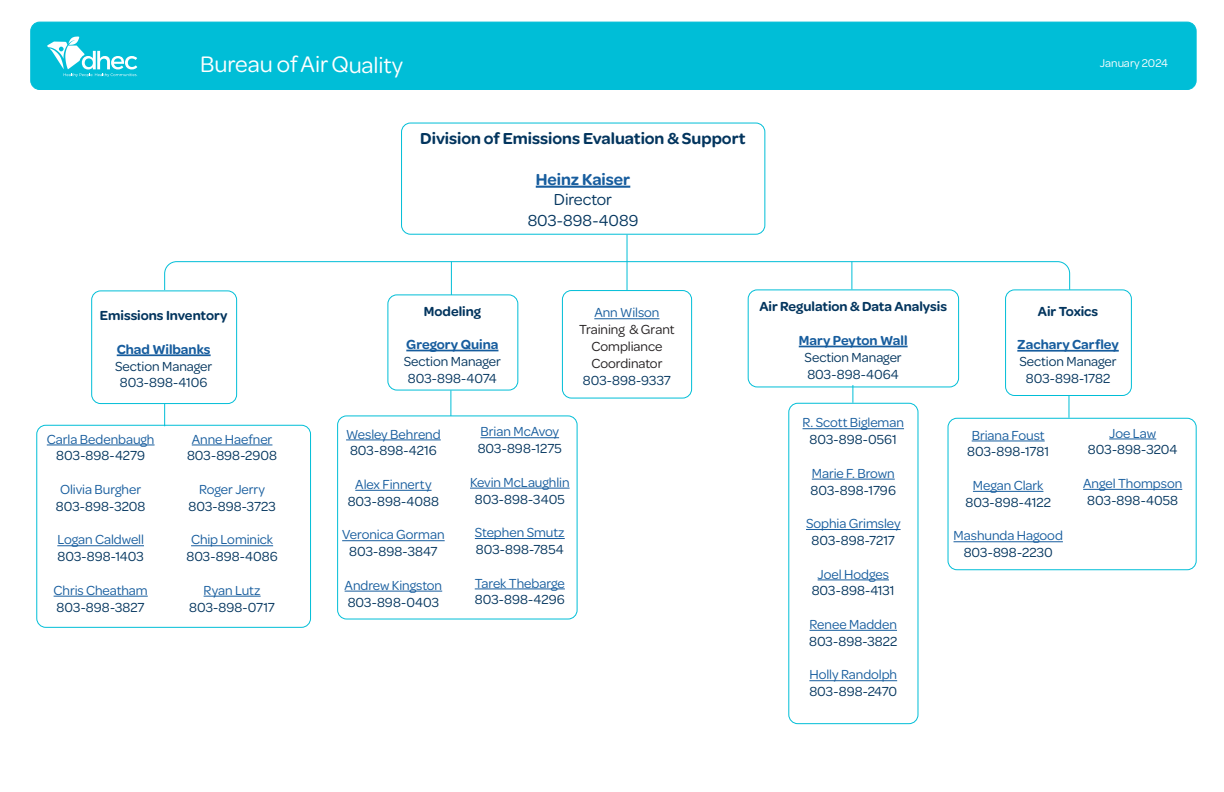
<style>
.page{position:relative;width:1224px;height:792px;background:#fff}
.page>*{position:absolute;margin:0;border:0;box-sizing:border-box;transform-origin:0 0}
.t1{font:24px "Omnes";letter-spacing:-.005em;color:#fff}
.Names_2{font:600 17px "Omnes";color:#03355e}
.Title_2{font:17px "Omnes";color:#03355e}
.Title_2-2{font:600 17px "Omnes";letter-spacing:-.005em;color:#175d9e}
.Title_2-3{font:14px "Omnes";color:#03355e}
.Title_2-4{font:14px "Omnes";letter-spacing:-.005em;color:#175d9e}
.Names_2-2{font:600 14px "Omnes";color:#03355e}
.Title_2-5{font:600 14px "Omnes";color:#175d9e}
.Title_2-6{font:14px/16.8px "Omnes";letter-spacing:-.005em;color:#231f20;text-align:center}
.t2{font:12px "Omnes";color:#fff}
</style>
<div class="page">
<div style="left:31px;top:22px;width:1165px;height:67px;background:#00bed7;border-radius:9px"></div>
<div style="left:30px;top:22px;width:1167px;height:68px;border:1px solid #00bed7;border-radius:9px"></div>
<svg style="left:47px;top:37px;width:91px;height:40px"></svg>
<hr style="left:451px;top:262px;width:1px;height:38px;background:#00bed7">
<hr style="left:536px;top:186px;width:94px;height:2px;background:#175d9e">
<div style="left:401px;top:123px;width:364px;height:112px;border:1px solid #00bed7;border-radius:9px"></div>
<div style="left:948px;top:418px;width:249px;height:152px;border:1px solid #00bed7;border-radius:9px"></div>
<hr style="left:117px;top:354px;width:94px;height:2px;background:#175d9e">
<div style="left:91px;top:290px;width:146px;height:114px;border:1px solid #00bed7;border-radius:9px"></div>
<hr style="left:406px;top:350px;width:92px;height:1px;background:#175d9e">
<div style="left:387px;top:294px;width:131px;height:97px;border:1px solid #00bed7;border-radius:9px"></div>
<svg style="left:450px;top:390px;width:1px;height:25px"></svg>
<div style="left:337px;top:415px;width:241px;height:205px;border:1px solid #00bed7;border-radius:9px"></div>
<hr style="left:1017px;top:350px;width:102px;height:2px;background:#175d9e">
<div style="left:1005px;top:289px;width:127px;height:107px;border:1px solid #00bed7;border-radius:9px"></div>
<svg style="left:1068px;top:395px;width:1px;height:23px"></svg>
<div style="left:36px;top:425px;width:275px;height:203px;border:1px solid #00bed7;border-radius:9px"></div>
<svg style="left:164px;top:404px;width:1px;height:22px"></svg>
<hr style="left:346px;top:439px;width:95px;height:1px;background:#175d9e">
<hr style="left:355px;top:490px;width:77px;height:1px;background:#175d9e">
<hr style="left:342px;top:540px;width:103px;height:1px;background:#175d9e">
<hr style="left:345px;top:591px;width:97px;height:1px;background:#175d9e">
<hr style="left:481px;top:437px;width:78px;height:1px;background:#175d9e">
<hr style="left:470px;top:488px;width:100px;height:1px;background:#175d9e">
<hr style="left:475px;top:538px;width:90px;height:1px;background:#175d9e">
<hr style="left:475px;top:588px;width:90px;height:1px;background:#175d9e">
<hr style="left:972px;top:440px;width:73px;height:1px;background:#175d9e">
<hr style="left:973px;top:491px;width:70px;height:1px;background:#175d9e">
<hr style="left:954px;top:541px;width:109px;height:1px;background:#175d9e">
<hr style="left:1109px;top:438px;width:47px;height:1px;background:#175d9e">
<hr style="left:1083px;top:489px;width:99px;height:1px;background:#175d9e">
<hr style="left:799px;top:346px;width:109px;height:1px;background:#175d9e">
<div style="left:748px;top:289px;width:211px;height:98px;border:1px solid #00bed7;border-radius:9px"></div>
<hr style="left:803px;top:428px;width:101px;height:1px;background:#175d9e">
<hr style="left:812px;top:479px;width:83px;height:1px;background:#175d9e">
<hr style="left:806px;top:529px;width:95px;height:1px;background:#175d9e">
<hr style="left:818px;top:579px;width:71px;height:1px;background:#175d9e">
<hr style="left:810px;top:630px;width:87px;height:1px;background:#175d9e">
<hr style="left:809px;top:680px;width:88px;height:1px;background:#175d9e">
<div style="left:788px;top:403px;width:130px;height:321px;border:1px solid #00bed7;border-radius:9px"></div>
<svg style="left:852px;top:385px;width:1px;height:18px"></svg>
<svg style="left:164px;top:261px;width:907px;height:30px"></svg>
<hr style="left:627px;top:235px;width:1px;height:55px;background:#00bed7">
<hr style="left:594px;top:318px;width:66px;height:1px;background:#175d9e">
<div style="left:562px;top:290px;width:130px;height:109px;border:1px solid #00bed7;border-radius:9px"></div>
<hr style="left:47px;top:444px;width:108px;height:1px;background:#175d9e">
<hr style="left:57px;top:545px;width:87px;height:1px;background:#175d9e">
<hr style="left:54px;top:596px;width:94px;height:1px;background:#175d9e">
<hr style="left:192px;top:444px;width:80px;height:1px;background:#175d9e">
<hr style="left:191px;top:545px;width:82px;height:1px;background:#175d9e">
<hr style="left:204px;top:596px;width:57px;height:1px;background:#175d9e">
<h1 class="t1" style="left:200px;top:48px;width:204px">Bureau of Air Quality</h1>
<p class="t2" style="left:1100px;top:55px;width:70px">January 2024</p>
<p class="Names_2-2" style="left:100px;top:306px;width:129px">Emissions Inventory</p>
<p class="Title_2-5" style="left:117px;top:340px;width:95px">Chad Wilbanks</p>
<p class="Title_2-3" style="left:115px;top:357px;width:99px">Section Manager</p>
<p class="Title_2-3" style="left:120px;top:373px;width:89px">803-898-4106</p>
<p class="Title_2-4" style="left:47px;top:430px;width:109px">Carla Bedenbaugh</p>
<p class="Title_2-3" style="left:56px;top:446px;width:90px">803-898-4279</p>
<p class="Title_2-4" style="left:60px;top:480px;width:83px">Olivia Burgher</p>
<p class="Title_2-3" style="left:56px;top:497px;width:91px">803-898-3208</p>
<p class="Title_2-4" style="left:57px;top:530px;width:88px">Logan Caldwell</p>
<p class="Title_2-3" style="left:57px;top:547px;width:88px">803-898-1403</p>
<p class="Title_2-4" style="left:54px;top:581px;width:96px">Chris Cheatham</p>
<p class="Title_2-3" style="left:57px;top:598px;width:90px">803-898-3827</p>
<p class="Title_2-4" style="left:192px;top:430px;width:82px">Anne Haefner</p>
<p class="Title_2-3" style="left:187px;top:446px;width:92px">803-898-2908</p>
<p class="Title_2-4" style="left:199px;top:480px;width:68px">Roger Jerry</p>
<p class="Title_2-3" style="left:188px;top:497px;width:89px">803-898-3723</p>
<p class="Title_2-4" style="left:191px;top:530px;width:84px">Chip Lominick</p>
<p class="Title_2-3" style="left:186px;top:547px;width:93px">803-898-4086</p>
<p class="Title_2-4" style="left:204px;top:581px;width:59px">Ryan Lutz</p>
<p class="Title_2-3" style="left:189px;top:598px;width:87px">803-898-0717</p>
<p class="Names_2" style="left:420px;top:127px;width:327px">Division of Emissions Evaluation &amp; Support</p>
<p class="Title_2-2" style="left:536px;top:168px;width:96px">Heinz Kaiser</p>
<p class="Title_2" style="left:554px;top:188px;width:60px">Director</p>
<p class="Title_2" style="left:528px;top:209px;width:112px">803-898-4089</p>
<p class="Names_2-2" style="left:424px;top:301px;width:59px">Modeling</p>
<p class="Title_2-5" style="left:406px;top:335px;width:94px">Gregory Quina</p>
<p class="Title_2-3" style="left:404px;top:352px;width:99px">Section Manager</p>
<p class="Title_2-3" style="left:408px;top:369px;width:91px">803-898-4074</p>
<p class="Title_2-4" style="left:594px;top:303px;width:67px">Ann Wilson</p>
<p class="Title_2-6" style="left:579px;top:320px;width:97px">Training &amp; Grant<br>Compliance</p>
<p class="Title_2-6" style="left:591px;top:354px;width:73px">Coordinator</p>
<p class="Title_2-3" style="left:583px;top:371px;width:90px">803-898-9337</p>
<p class="Title_2-4" style="left:346px;top:424px;width:96px">Wesley Behrend</p>
<p class="Title_2-3" style="left:350px;top:441px;width:88px">803-898-4216</p>
<p class="Title_2-4" style="left:355px;top:475px;width:78px">Alex Finnerty</p>
<p class="Title_2-3" style="left:348px;top:492px;width:93px">803-898-4088</p>
<p class="Title_2-4" style="left:342px;top:525px;width:104px">Veronica Gorman</p>
<p class="Title_2-3" style="left:349px;top:542px;width:90px">803-898-3847</p>
<p class="Title_2-4" style="left:345px;top:576px;width:99px">Andrew Kingston</p>
<p class="Title_2-3" style="left:348px;top:592px;width:93px">803-898-0403</p>
<p class="Title_2-4" style="left:481px;top:422px;width:80px">Brian McAvoy</p>
<p class="Title_2-3" style="left:478px;top:439px;width:86px">803-898-1275</p>
<p class="Title_2-4" style="left:470px;top:473px;width:101px">Kevin McLaughlin</p>
<p class="Title_2-3" style="left:475px;top:490px;width:91px">803-898-3405</p>
<p class="Title_2-4" style="left:475px;top:523px;width:91px">Stephen Smutz</p>
<p class="Title_2-3" style="left:476px;top:540px;width:89px">803-898-7854</p>
<p class="Title_2-4" style="left:475px;top:574px;width:92px">Tarek Thebarge</p>
<p class="Title_2-3" style="left:475px;top:590px;width:91px">803-898-4296</p>
<p class="Names_2-2" style="left:759px;top:297px;width:189px">Air Regulation &amp; Data Analysis</p>
<p class="Title_2-5" style="left:799px;top:331px;width:110px">Mary Peyton Wall</p>
<p class="Title_2-3" style="left:805px;top:348px;width:99px">Section Manager</p>
<p class="Title_2-3" style="left:807px;top:365px;width:93px">803-898-4064</p>
<p class="Title_2-4" style="left:803px;top:413px;width:103px">R. Scott Bigleman</p>
<p class="Title_2-3" style="left:810px;top:430px;width:89px">803-898-0561</p>
<p class="Title_2-4" style="left:812px;top:464px;width:84px">Marie F. Brown</p>
<p class="Title_2-3" style="left:811px;top:481px;width:87px">803-898-1796</p>
<p class="Title_2-4" style="left:806px;top:514px;width:96px">Sophia Grimsley</p>
<p class="Title_2-3" style="left:812px;top:531px;width:85px">803-898-7217</p>
<p class="Title_2-4" style="left:818px;top:565px;width:73px">Joel Hodges</p>
<p class="Title_2-3" style="left:812px;top:581px;width:85px">803-898-4131</p>
<p class="Title_2-4" style="left:810px;top:615px;width:89px">Renee Madden</p>
<p class="Title_2-3" style="left:809px;top:632px;width:90px">803-898-3822</p>
<p class="Title_2-4" style="left:809px;top:665px;width:89px">Holly Randolph</p>
<p class="Title_2-3" style="left:809px;top:682px;width:89px">803-898-2470</p>
<p class="Names_2-2" style="left:1038px;top:301px;width:62px">Air Toxics</p>
<p class="Title_2-5" style="left:1017px;top:335px;width:103px">Zachary Carfley</p>
<p class="Title_2-3" style="left:1019px;top:352px;width:99px">Section Manager</p>
<p class="Title_2-3" style="left:1026px;top:369px;width:86px">803-898-1782</p>
<p class="Title_2-4" style="left:1109px;top:424px;width:49px">Joe Law</p>
<p class="Title_2-3" style="left:1088px;top:440px;width:91px">803-898-3204</p>
<p class="Title_2-4" style="left:1083px;top:474px;width:101px">Angel Thompson</p>
<p class="Title_2-3" style="left:1087px;top:491px;width:92px">803-898-4058</p>
<p class="Title_2-4" style="left:972px;top:426px;width:75px">Briana Foust</p>
<p class="Title_2-3" style="left:967px;top:442px;width:84px">803-898-1781</p>
<p class="Title_2-4" style="left:973px;top:476px;width:72px">Megan Clark</p>
<p class="Title_2-3" style="left:966px;top:493px;width:87px">803-898-4122</p>
<p class="Title_2-4" style="left:954px;top:526px;width:111px">Mashunda Hagood</p>
<p class="Title_2-3" style="left:964px;top:543px;width:90px">803-898-2230</p>
</div>
